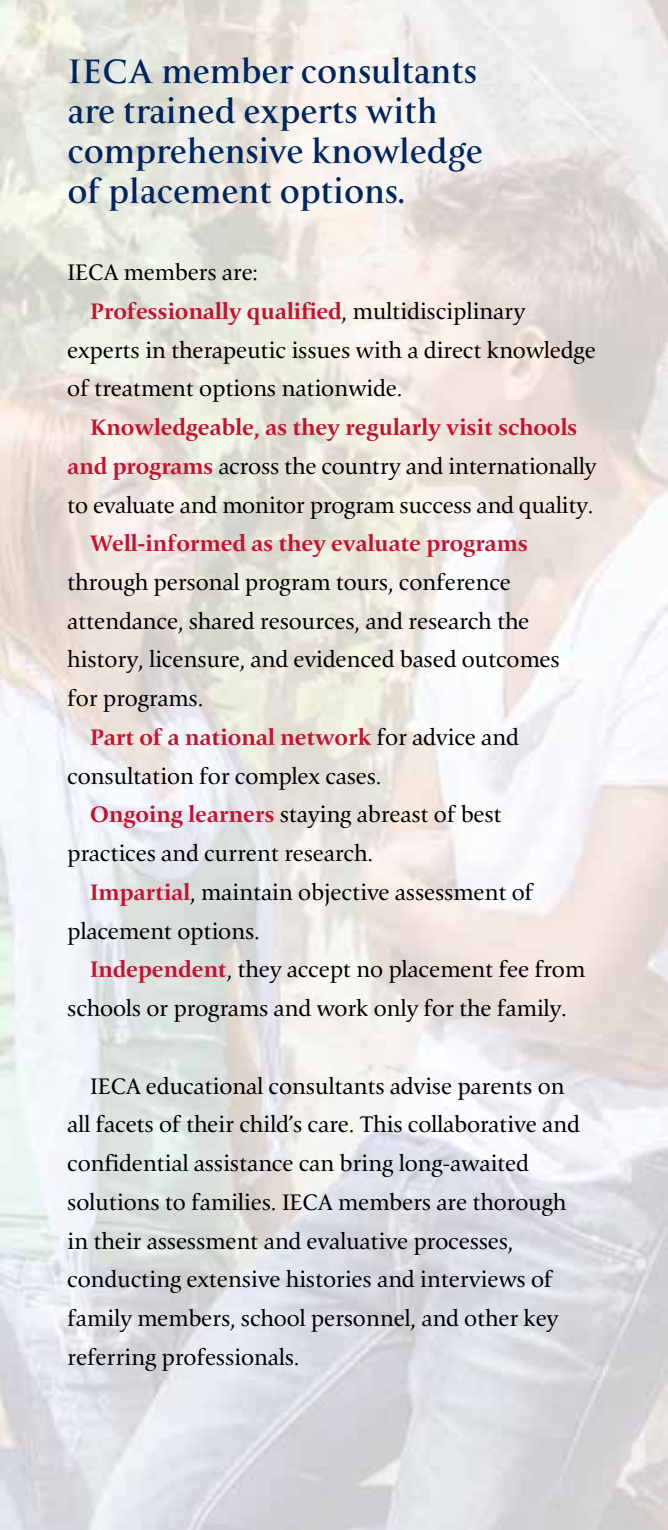
<style>
.page{position:relative;width:668px;height:1530px;background:#fff}
.page>*{position:absolute;margin:0;border:0;box-sizing:border-box;transform-origin:0 0}
.t1{font:700 35px/40px "La Gioconda OS";letter-spacing:-.025em;color:#00245d}
.t2{font:22.5px/38.8px "Reminga";letter-spacing:-.01em;color:#000;text-align:center}
.t3{font:500 22.5px "Reminga";letter-spacing:-.01em;color:#c41230}
.s1{font-weight:400;color:#000}
.s2{font-weight:500;color:#c41230}
</style>
<div class="page">
<h1 class="t1" style="left:67px;top:51px;width:417px">IECA member consultants are trained experts with comprehensive knowledge of placement options.</h1>
<p class="t2" style="left:67px;top:254px;width:192px">IECA members are:</p>
<p class="t3" style="left:90px;top:299px;width:437px">Professionally qualified<span class="s1">, multidisciplinary</span></p>
<p class="t2" style="left:67px;top:331px;width:530px">experts in therapeutic issues with a direct knowledge</p>
<p class="t2" style="left:67px;top:370px;width:336px">of treatment options nationwide.</p>
<p class="t2" style="left:67px;top:409px;width:531px"><span class="s2">Knowledgeable, as they regularly visit schools and programs</span> across the country and internationally to evaluate and monitor program success and quality.</p>
<p class="t3" style="left:90px;top:531px;width:440px">Well-informed as they evaluate programs</p>
<p class="t2" style="left:67px;top:564px;width:445px">through personal program tours, conference</p>
<p class="t2" style="left:67px;top:603px;width:464px">attendance, shared resources, and research the</p>
<p class="t2" style="left:67px;top:641px;width:494px">history, licensure, and evidenced based outcomes</p>
<p class="t2" style="left:67px;top:680px;width:137px">for programs.</p>
<p class="t3" style="left:90px;top:725px;width:431px">Part of a national network <span class="s1">for advice and</span></p>
<p class="t2" style="left:67px;top:758px;width:316px">consultation for complex cases.</p>
<p class="t2" style="left:90px;top:796px;width:413px"><span class="s2">Ongoing learners</span> staying abreast of best</p>
<p class="t2" style="left:67px;top:835px;width:307px">practices and current research.</p>
<p class="t2" style="left:90px;top:874px;width:445px"><span class="s2">Impartial</span>, maintain objective assessment of</p>
<p class="t2" style="left:67px;top:913px;width:194px">placement options.</p>
<p class="t2" style="left:90px;top:951px;width:497px"><span class="s2">Independent</span>, they accept no placement fee from</p>
<p class="t2" style="left:67px;top:990px;width:501px">schools or programs and work only for the family.</p>
<p class="t2" style="left:67px;top:1068px;width:514px;text-align:left;text-indent:23px">IECA educational consultants advise parents on all facets of their child’s care. This collaborative and confidential assistance can bring long-awaited solutions to families. IECA members are thorough in their assessment and evaluative processes, conducting extensive histories and interviews of family members, school personnel, and other key referring professionals.</p>
</div>
